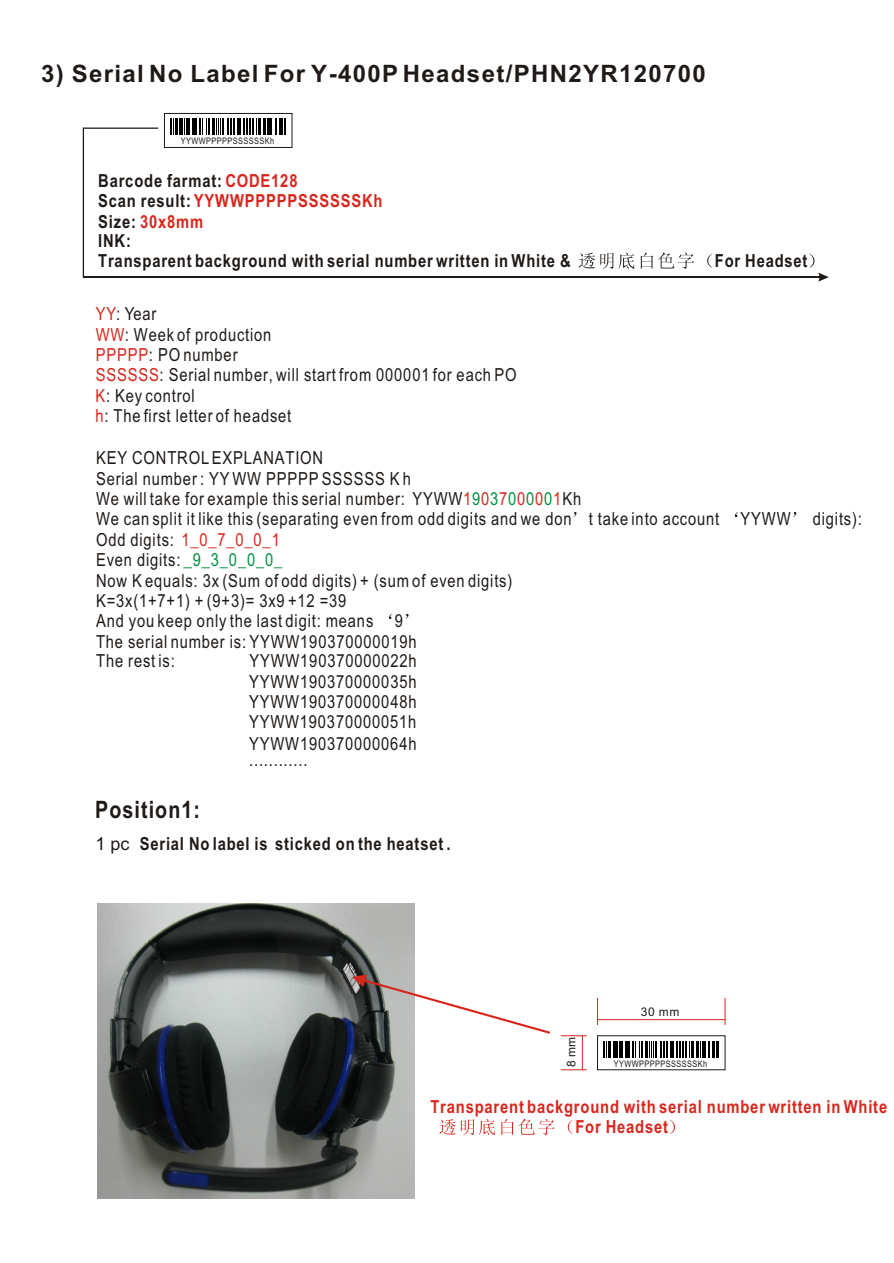
<style>
.page{position:relative;width:894px;height:1263px;background:#fff}
.page>*{position:absolute;margin:0;border:0;box-sizing:border-box;transform-origin:0 0}
.t1{font:700 24px "Arial";letter-spacing:.055em;color:#1f1a17}
.t2{font:700 24px "Arial Narrow";letter-spacing:.045em;color:#1f1a17}
.t3{font:18px/20.2px "Arial Narrow";letter-spacing:.045em;color:#1f1a17}
.t4{font:700 18px/20.5px "Arial Narrow";letter-spacing:.045em;color:#1f1a17}
.t5{font:700 18px/20.5px "Arial Narrow";letter-spacing:.045em;color:#d9261c}
.t6{font:12px "Arial";color:#1f1a17}
.t7{font:9px "Arial Narrow";letter-spacing:.045em;color:#1f1a17}
.s1{color:#d9261c}
.s2{color:#009140}
.s3{font-family:"Arial";font-weight:400}
</style>
<div class="page">
<svg style="left:573px;top:512px;width:4px;height:5px"></svg>
<svg style="left:735px;top:512px;width:3px;height:5px"></svg>
<svg style="left:389px;top:614px;width:3px;height:5px"></svg>
<svg style="left:405px;top:614px;width:4px;height:5px"></svg>
<svg style="left:170px;top:118px;width:123px;height:18px"></svg>
<svg style="left:170px;top:119px;width:8px;height:16px"></svg>
<hr style="left:180px;top:119px;width:3px;height:16px;background:#000">
<svg style="left:184px;top:119px;width:73px;height:16px"></svg>
<hr style="left:258px;top:119px;width:3px;height:16px;background:#000">
<svg style="left:263px;top:119px;width:5px;height:16px"></svg>
<hr style="left:269px;top:119px;width:3px;height:16px;background:#000">
<svg style="left:275px;top:119px;width:1px;height:16px"></svg>
<hr style="left:279px;top:119px;width:3px;height:16px;background:#000">
<svg style="left:283px;top:119px;width:3px;height:16px"></svg>
<div style="left:164px;top:113px;width:128px;height:35px;border:1px solid #1f1a17"></div>
<svg style="left:83px;top:128px;width:75px;height:148px"></svg>
<hr style="left:83px;top:276px;width:741px;height:2px;background:#1f1a17">
<svg style="left:579px;top:252px;width:56px;height:17px"></svg>
<svg style="left:641px;top:252px;width:53px;height:17px"></svg>
<svg style="left:707px;top:254px;width:5px;height:14px"></svg>
<svg style="left:809px;top:254px;width:20px;height:28px"></svg>
<img style="left:98px;top:903px;width:316px;height:296px">
<svg style="left:341px;top:957px;width:209px;height:77px"></svg>
<svg style="left:603px;top:1041px;width:116px;height:17px"></svg>
<svg style="left:603px;top:1041px;width:8px;height:16px"></svg>
<hr style="left:613px;top:1041px;width:3px;height:16px;background:#000">
<svg style="left:617px;top:1041px;width:84px;height:16px"></svg>
<hr style="left:702px;top:1041px;width:3px;height:16px;background:#000">
<svg style="left:708px;top:1041px;width:1px;height:16px"></svg>
<hr style="left:712px;top:1041px;width:3px;height:16px;background:#000">
<svg style="left:716px;top:1041px;width:3px;height:16px"></svg>
<hr style="left:598px;top:1019px;width:127px;height:1px;background:#d9261c">
<svg style="left:724px;top:998px;width:2px;height:27px"></svg>
<svg style="left:597px;top:998px;width:1px;height:27px"></svg>
<hr style="left:582px;top:1036px;width:1px;height:34px;background:#d9261c">
<svg style="left:561px;top:1069px;width:26px;height:1px"></svg>
<svg style="left:561px;top:1035px;width:26px;height:2px"></svg>
<svg style="left:439px;top:1119px;width:56px;height:16px"></svg>
<svg style="left:501px;top:1119px;width:54px;height:16px"></svg>
<svg style="left:568px;top:1120px;width:5px;height:14px"></svg>
<svg style="left:670px;top:1120px;width:5px;height:14px"></svg>
<h1 class="t1" style="left:41px;top:64px;width:666px">3) Serial No Label For Y-400P Headset/PHN2YR120700</h1>
<p class="t7" style="left:181px;top:138px;width:95px">YYWWPPPPPSSSSSSKh</p>
<p class="t4" style="left:98px;top:172px;width:286px">Barcode farmat: <span class="s1">CODE128<br></span>Scan result: <span class="s1">YYWWPPPPPSSSSSSKh<br></span>Size: <span class="s1">30x8mm</span></p>
<p class="t4" style="left:98px;top:232px;width:474px">INK:<br>Transparent background with serial number written in White &amp;</p>
<p class="t4" style="left:715px;top:252px;width:94px">For Headset</p>
<p class="t3" style="left:96px;top:305px;width:423px"><span class="s1">YY</span>: Year<br><span class="s1">WW</span>: Week of production<br><span class="s1">PPPPP</span>: PO number<br><span class="s1">SSSSSS</span>: Serial number, will start from 000001 for each PO<br><span class="s1">K</span>: Key control<br><span class="s1">h</span>: The first letter of headset</p>
<p class="t3" style="left:96px;top:449px;width:467px">KEY CONTROL EXPLANATION<br>Serial number : YY WW PPPPP SSSSSS K h<br>We will take for example this serial number: YYWW<span class="s1">1 0 7 0 0 1</span></p>
<p class="t3" style="left:96px;top:490px;width:767px;text-indent:376px"><span class="s2">93000</span>Kh<br>We can split it like this (separating even from odd digits and we don t take into account YYWW digits):<br>Odd digits: <span class="s1">1_0_7_0_0_1<br></span>Even digits: <span class="s2">_9_3_0_0_0_<br></span>Now K equals: 3x (Sum of odd digits) + (sum of even digits)<br>K=3x(1+7+1) + (9+3)= 3x9 +12 =39<br>And you keep only the last digit: means 9<br>The serial number is: YYWW190370000019h<br>The rest is:</p>
<p class="t3" style="left:249px;top:652px;width:169px;text-align:justify">YYWW190370000022h YYWW190370000035h YYWW190370000048h YYWW190370000051h YYWW190370000064h</p>
<p class="t3" style="left:249px;top:751px;width:60px">............</p>
<h1 class="t2" style="left:95px;top:800px;width:106px">Position1:</h1>
<p class="t4" style="left:96px;top:835px;width:357px"><span class="s3">1 pc</span> Serial No label is sticked on the heatset .</p>
<p class="t6" style="left:641px;top:1007px;width:40px">30 mm</p>
<p class="t6" style="left:567px;top:1067px;width:32px;rotate:-90deg">8 mm</p>
<p class="t5" style="left:575px;top:1098px;width:313px;text-indent:-145px">Transparent background with serial number written in White<br>For Headset</p>
<p class="t7" style="left:614px;top:1060px;width:95px">YYWWPPPPPSSSSSSKh</p>
</div>
